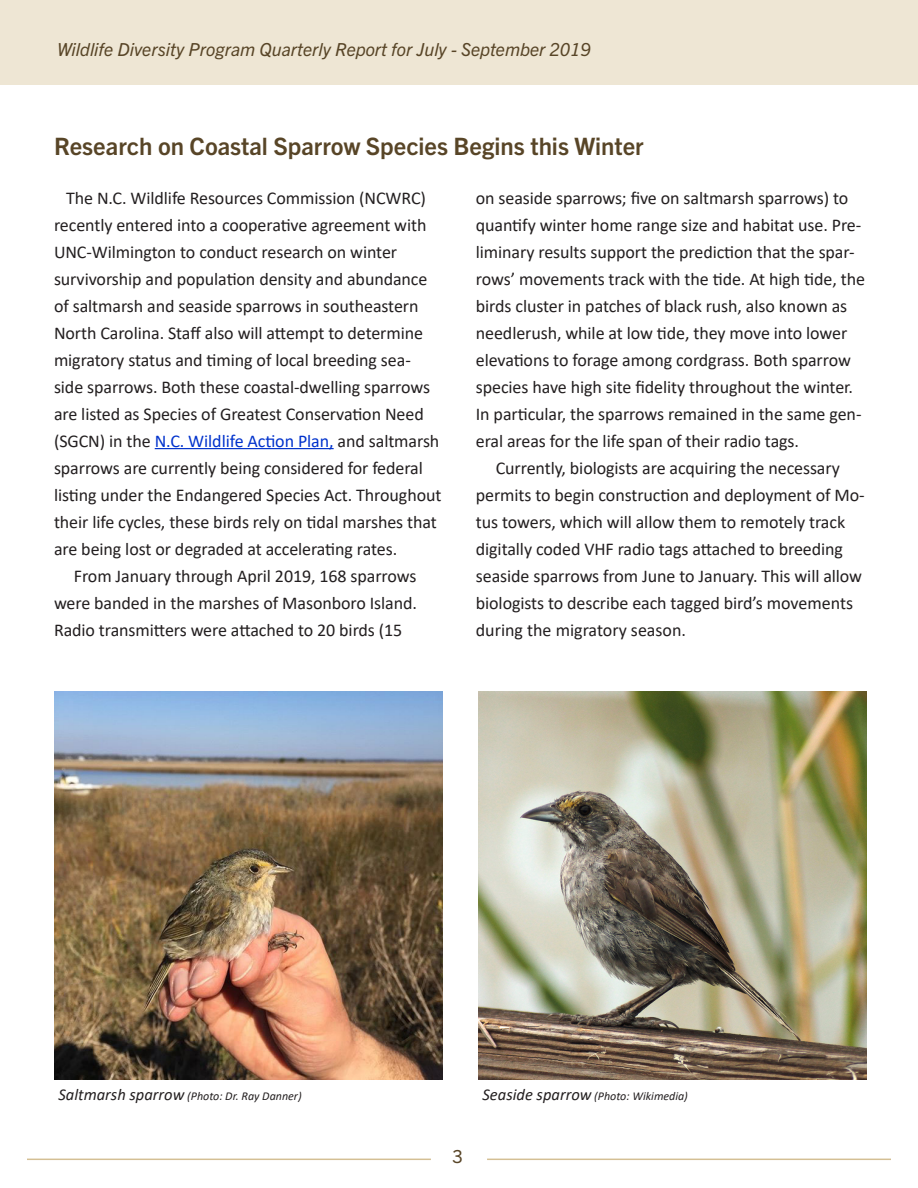
<style>
.page{position:relative;width:918px;height:1188px;background:#fff}
.page>*{position:absolute;margin:0;border:0;box-sizing:border-box;transform-origin:0 0}
.t1{font:700 24px "Trade Gothic Next LT Pro";color:#584527}
.t2{font:18px/27px "Calibri";letter-spacing:-.005em;color:#231f20}
.t3{font:italic 18px "Trade Gothic Next LT Pro";color:#584527}
.t4{font:18px "Trade Gothic Next LT Pro";color:#584527}
.t5{font:italic 12px "Calibri";color:#231f20}
.s1{color:#0132cc}
.s2{font-size:16.5px}
</style>
<div class="page">
<div style="left:0;top:0;width:918px;height:84px;background:#eee6d4"></div>
<hr style="left:27px;top:1159px;width:404px;height:1px;background:#d4bf94">
<hr style="left:487px;top:1159px;width:404px;height:1px;background:#d4bf94">
<hr style="left:155px;top:448px;width:179px;height:1px;background:#0132cc">
<img style="left:54px;top:692px;width:388px;height:388px">
<img style="left:478px;top:692px;width:388px;height:388px">
<p class="t3" style="left:57px;top:37px;width:535px">Wildlife Diversity Program Quarterly Report for July - September 2019</p>
<p class="t1" style="left:54px;top:129px;width:591px">Research on Coastal Sparrow Species Begins this Winter</p>
<p class="t2" style="left:54px;top:184px;width:389px;text-indent:12px">The N.C. Wildlife Resources Commission (NCWRC) recently entered into a cooperative agreement with UNC-Wilmington to conduct research on winter survivorship and population density and abundance of saltmarsh and seaside sparrows in southeastern North Carolina. Staff also will attempt to determine migratory status and timing of local breeding sea&shy;side sparrows. Both these coastal-dwelling sparrows are listed as Species of Greatest Conservation Need (SGCN) in the <span class="s1">N.C. Wildlife Action Plan,</span> and saltmarsh sparrows are currently being considered for federal listing under the Endangered Species Act. Throughout their life cycles, these birds rely on tidal marshes that are being lost or degraded at accelerating rates.</p>
<p class="t2" style="left:54px;top:562px;width:364px;text-align:justify;text-indent:20px">From January through April 2019, 168 sparrows were banded in the marshes of Masonboro Island.<br>Radio transmitters were attached to 20 birds (15</p>
<p class="t2" style="left:476px;top:184px;width:391px">on seaside sparrows; five on saltmarsh sparrows) to quantify winter home range size and habitat use. Pre&shy;liminary results support the prediction that the spar&shy;rows’ movements track with the tide. At high tide, the birds cluster in patches of black rush, also known as needlerush, while at low tide, they move into lower elevations to forage among cordgrass. Both sparrow species have high site fidelity throughout the winter.<br>In particular, the sparrows remained in the same gen&shy;eral areas for the life span of their radio tags.</p>
<p class="t2" style="left:476px;top:454px;width:390px;text-indent:20px">Currently, biologists are acquiring the necessary permits to begin construction and deployment of Mo&shy;tus towers, which will allow them to remotely track digitally coded VHF radio tags attached to breeding seaside sparrows from June to January. This will allow biologists to describe each tagged bird’s movements during the migratory season.</p>
<p class="t5" style="left:58px;top:1087px;width:245px"><span class="s2">Saltmarsh sparrow</span> (Photo: Dr. Ray Danner)</p>
<p class="t5" style="left:483px;top:1087px;width:207px"><span class="s2">Seaside sparrow</span> (Photo: Wikimedia)</p>
<p class="t4" style="left:452px;top:1144px;width:12px">3</p>
</div>
